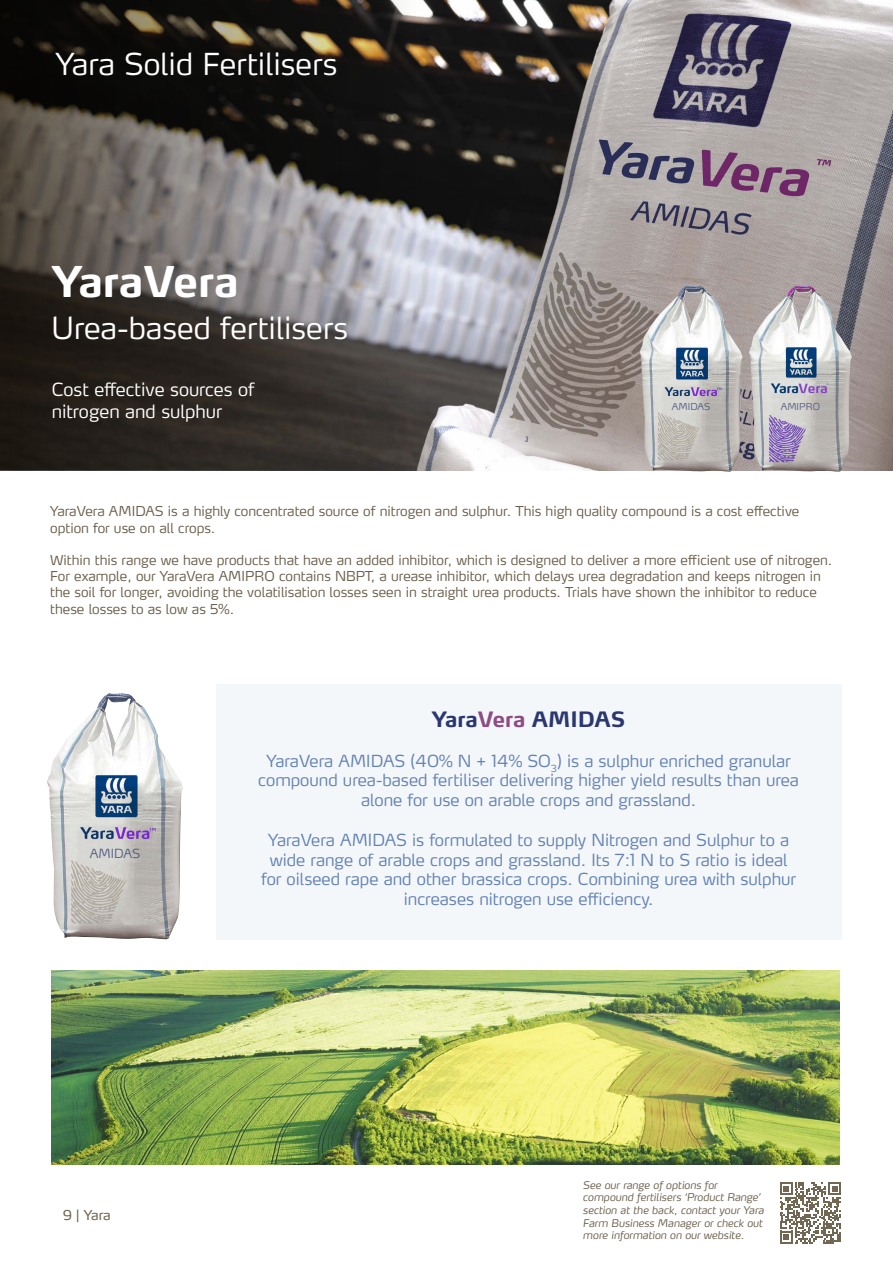
<style>
.page{position:relative;width:893px;height:1263px;background:#fff}
.page>*{position:absolute;margin:0;border:0;box-sizing:border-box;transform-origin:0 0}
.t1{font:700 42px "Yara Max LF";color:#fff}
.t2{font:300 30px "Yara Max LF";color:#fff}
.t3{font:700 21px "Yara Max LF";color:#2b376f}
.t4{font:300 18px/21.6px "Yara Max LF";color:#fff}
.t5{font:300 16.5px/19.8px "Yara Max LF";color:#6382b2;text-align:center}
.t6{font:300 13.5px/16.2px "Yara Max LF";color:#6a5e4a}
.t7{font:13.5px "Yara Max LF";color:#716752}
.t8{font:300 12.45px "Yara Max LF";color:#585f85}
.t9{font:italic 300 10.5px/12.6px "Yara Max LF";color:#6a5e4a}
.t10{font:300 9.45px "Yara Max LF";color:#585f85}
.s1{color:#8d4c83}
</style>
<div class="page">
<img style="left:554px;top:0;width:339px;height:470px">
<svg style="left:0;top:0;width:554px;height:470px;background:#4e4b48"></svg>
<img style="left:639px;top:285px;width:103px;height:187px">
<img style="left:749px;top:285px;width:103px;height:187px">
<img style="left:51px;top:971px;width:788px;height:193px">
<svg style="left:780px;top:1182px;width:61px;height:61px"></svg>
<div style="left:216px;top:685px;width:625px;height:255px;background:#f4f7fa"></div>
<img style="left:47px;top:693px;width:136px;height:246px">
<h2 class="t2" style="left:56px;top:45px;width:283px">Yara Solid Fertilisers</h2>
<h1 class="t1" style="left:52px;top:255px;width:189px">YaraVera</h1>
<h2 class="t2" style="left:52px;top:309px;width:298px">Urea-based fertilisers</h2>
<h3 class="t4" style="left:52px;top:378px;width:204px">Cost effective sources of nitrogen and sulphur</h3>
<p class="t10" style="left:672px;top:400px;width:40px">AMIDAS</p>
<p class="t10" style="left:781px;top:400px;width:41px">AMIPRO</p>
<p class="t6" style="left:50px;top:503px;width:751px">YaraVera AMIDAS is a highly concentrated source of nitrogen and sulphur. This high quality compound is a cost effective option for use on all crops.</p>
<p class="t6" style="left:50px;top:552px;width:784px">Within this range we have products that have an added inhibitor, which is designed to deliver a more efficient use of nitrogen.<br>For example, our YaraVera AMIPRO contains NBPT, a urease inhibitor, which delays urea degradation and keeps nitrogen in the soil for longer, avoiding the volatilisation losses seen in straight urea products. Trials have shown the inhibitor to reduce these losses to as low as 5%.</p>
<p class="t8" style="left:90px;top:845px;width:52px">AMIDAS</p>
<p class="t7" style="left:63px;top:1206px;width:49px">9 | Yara</p>
<h3 class="t3" style="left:432px;top:706px;width:195px">Yara<span class="s1">Vera</span> AMIDAS</h3>
<p class="t5" style="left:258px;top:750px;width:542px">YaraVera AMIDAS (40% N + 14% SO<sub>3</sub>) is a sulphur enriched granular compound urea-based fertiliser delivering higher yield results than urea alone for use on arable crops and grassland.</p>
<p class="t5" style="left:261px;top:829px;width:536px">YaraVera AMIDAS is formulated to supply Nitrogen and Sulphur to a wide range of arable crops and grassland. Its 7:1 N to S ratio is ideal for oilseed rape and other brassica crops. Combining urea with sulphur increases nitrogen use efficiency.</p>
<p class="t9" style="left:583px;top:1178px;width:182px">See our range of options for compound fertilisers ‘Product Range’ section at the back, contact your Yara Farm Business Manager or check out more information on our website.</p>
</div>
